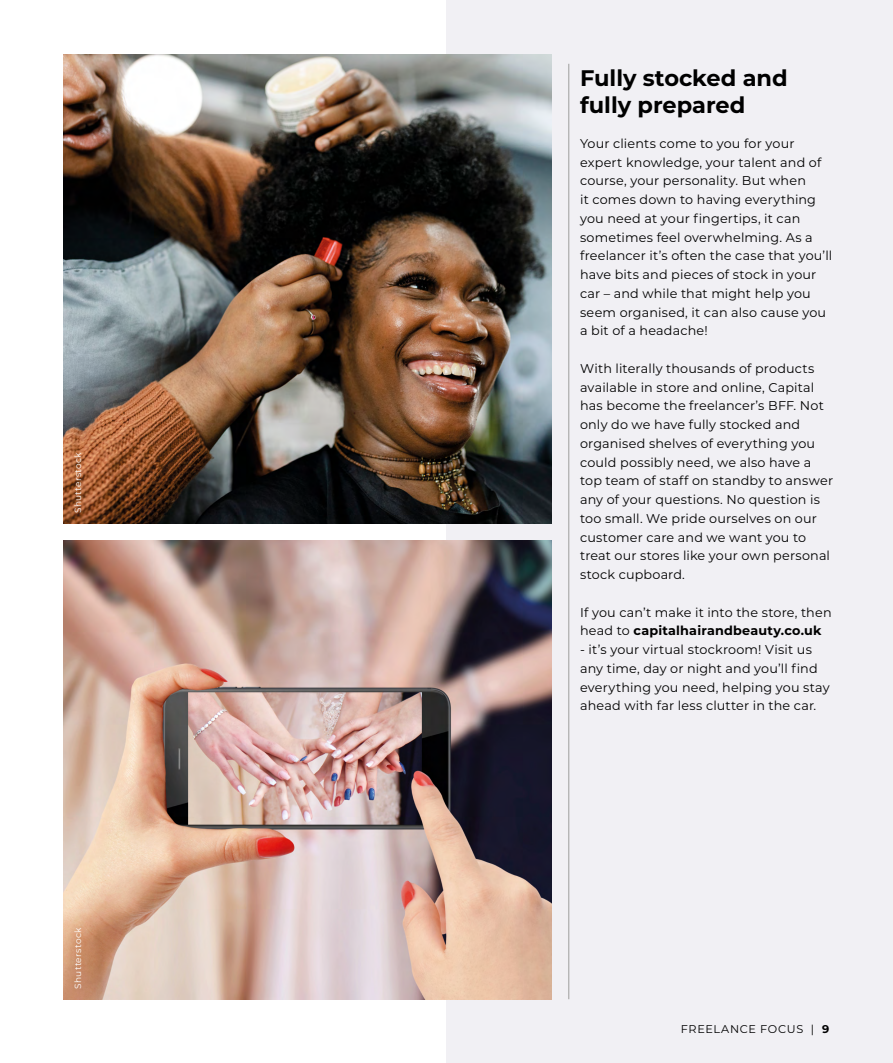
<style>
.page{position:relative;width:893px;height:1063px;background:#fff}
.page>*{position:absolute;margin:0;border:0;box-sizing:border-box;transform-origin:0 0}
.t1{font:700 22.5px/27px "Montserrat";color:#000}
.t2{font:12.75px/18.8px "Montserrat";letter-spacing:.015em;color:#000}
.t3{font:11.25px "Montserrat";letter-spacing:.055em;color:#000}
.t4{font:9px "Montserrat";letter-spacing:.025em;color:#fff}
.s1{font-weight:700}
</style>
<div class="page">
<div style="left:446px;top:0;width:447px;height:1063px;background:#f1f0f4"></div>
<hr style="left:568px;top:64px;width:1px;height:935px;background:#9d9d9c">
<img style="left:64px;top:54px;width:487px;height:470px">
<img style="left:64px;top:540px;width:487px;height:459px">
<p class="t4" style="left:72px;top:513px;width:62px;rotate:-90deg">Shutterstock</p>
<p class="t4" style="left:72px;top:989px;width:62px;rotate:-90deg">Shutterstock</p>
<h1 class="t1" style="left:580px;top:63px;width:209px">Fully stocked and fully prepared</h1>
<p class="t2" style="left:580px;top:133px;width:254px">Your clients come to you for your expert knowledge, your talent and of course, your personality. But when<br>it comes down to having everything you need at your fingertips, it can sometimes feel overwhelming. As a freelancer it’s often the case that you’ll have bits and pieces of stock in your car – and while that might help you seem organised, it can also cause you a bit of a headache!</p>
<p class="t2" style="left:580px;top:358px;width:255px">With literally thousands of products available in store and online, Capital has become the freelancer’s BFF. Not only do we have fully stocked and organised shelves of everything you could possibly need, we also have a top team of staff on standby to answer any of your questions. No question is too small. We pride ourselves on our customer care and we want you to treat our stores like your own personal stock cupboard.</p>
<p class="t2" style="left:580px;top:602px;width:253px">If you can’t make it into the store, then head to <span class="s1">capitalhairandbeauty.co.uk</span></p>
<p class="t2" style="left:580px;top:640px;width:251px">- it’s your virtual stockroom! Visit us any time, day or night and you’ll find everything you need, helping you stay ahead with far less clutter in the car.</p>
<p class="t3" style="left:681px;top:1022px;width:150px">FREELANCE FOCUS | <span class="s1">9</span></p>
</div>
